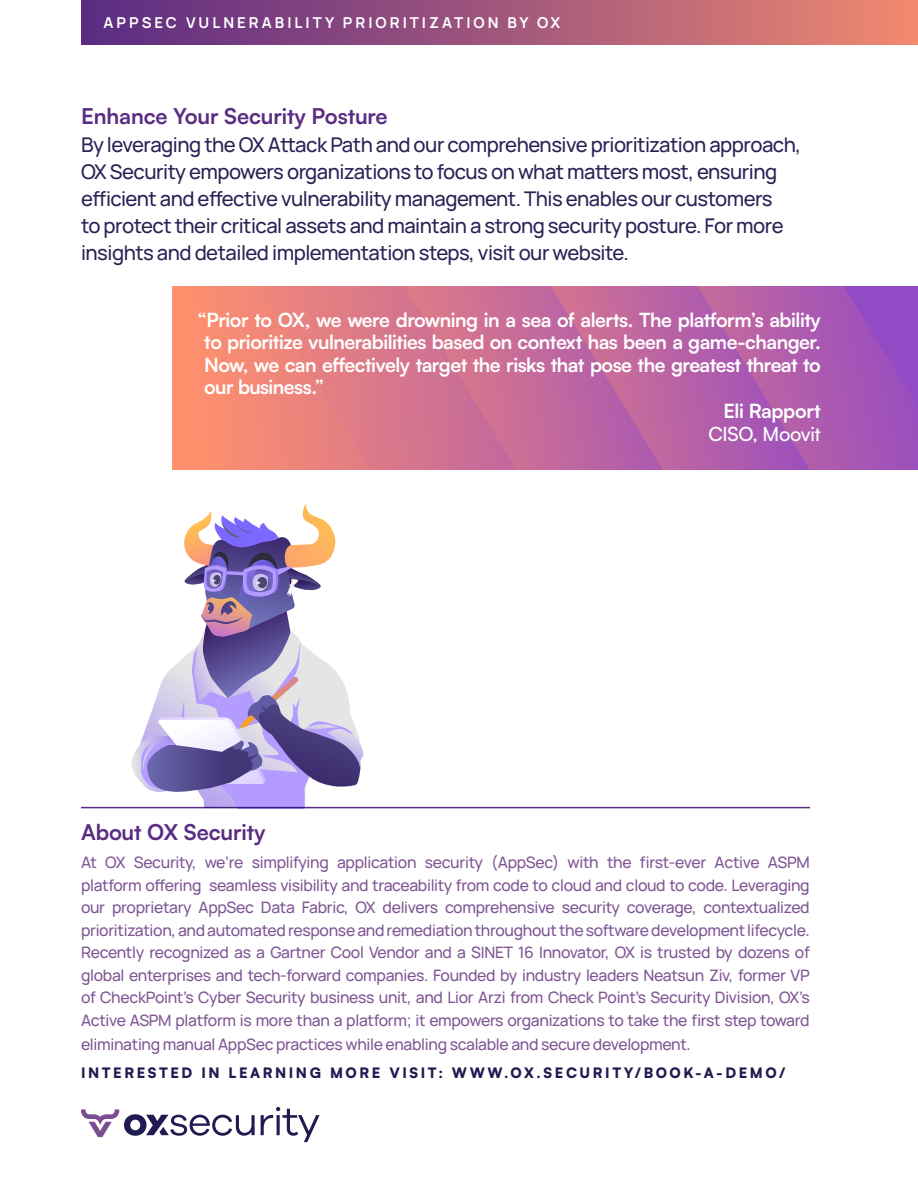
<style>
.page{position:relative;width:918px;height:1188px;background:#fff}
.page>*{position:absolute;margin:0;border:0;box-sizing:border-box;transform-origin:0 0}
.t1{font:700 21.75px "Satoshi";letter-spacing:-.005em;color:#5a2d83}
.t2{font:500 20.25px/27px "Manrope";letter-spacing:-.025em;color:#282355}
.t3{font:700 19.5px "Satoshi";letter-spacing:-.025em;color:#fff}
.t4{font:500 19.5px "Satoshi";letter-spacing:-.015em;color:#fff}
.t5{font:500 15.75px/22.5px "Manrope";letter-spacing:-.02em;color:#7f5594;text-align:justify}
.t6{font:700 15px "Manrope";letter-spacing:.2em;color:#fff}
.t7{font:900 14.25px "Satoshi";letter-spacing:.18em;color:#201b50}
</style>
<div class="page">
<svg style="left:81px;top:1107px;width:239px;height:35px"></svg>
<div style="left:81px;top:0;width:837px;height:45px;background:linear-gradient(to right,#572985,#ee8771)"></div>
<div style="left:173px;top:286px;width:745px;height:183px;background:#fb8e70"></div>
<svg style="left:245px;top:286px;width:93px;height:183px"></svg>
<svg style="left:338px;top:286px;width:146px;height:183px;background:#d5758d"></svg>
<svg style="left:888px;top:286px;width:30px;height:183px;background:#974dc0"></svg>
<svg style="left:484px;top:286px;width:404px;height:183px;background:#b661a6"></svg>
<svg style="left:131px;top:504px;width:232px;height:303px"></svg>
<hr style="left:81px;top:807px;width:729px;height:1px;background:#5a2d83">
<p class="t6" style="left:104px;top:12px;width:458px">APPSEC VULNERABILITY PRIORITIZATION BY OX</p>
<h1 class="t1" style="left:81px;top:100px;width:308px">Enhance Your Security Posture</h1>
<p class="t2" style="left:81px;top:131px;width:722px">By leveraging the OX Attack Path and our comprehensive prioritization approach, OX Security empowers organizations to focus on what matters most, ensuring efficient and effective vulnerability management. This enables our customers<br>to protect their critical assets and maintain a strong security posture. For more insights and detailed implementation steps, visit our website.</p>
<p class="t3" style="left:198px;top:305px;width:625px">“Prior to OX, we were drowning in a sea of alerts. The platform’s ability</p>
<p class="t3" style="left:204px;top:328px;width:618px">to prioritize vulnerabilities based on context has been a game-changer.</p>
<p class="t3" style="left:204px;top:350px;width:618px">Now, we can effectively target the risks that pose the greatest threat to</p>
<p class="t3" style="left:204px;top:373px;width:121px">our business.”</p>
<p class="t3" style="left:723px;top:397px;width:99px">Eli Rapport</p>
<p class="t4" style="left:708px;top:420px;width:114px">CISO, Moovit</p>
<h1 class="t1" style="left:81px;top:816px;width:186px">About OX Security</h1>
<p class="t5" style="left:81px;top:851px;width:730px">At OX Security, we’re simplifying application security (AppSec) with the first-ever Active ASPM platform offering seamless visibility and traceability from code to cloud and cloud to code. Leveraging our proprietary AppSec Data Fabric, OX delivers comprehensive security coverage, contextualized prioritization, and automated response and remediation throughout the software development lifecycle.<br>Recently recognized as a Gartner Cool Vendor and a SINET 16 Innovator, OX is trusted by dozens of global enterprises and tech-forward companies. Founded by industry leaders Neatsun Ziv, former VP of CheckPoint’s Cyber Security business unit, and Lior Arzi from Check Point’s Security Division, OX’s Active ASPM platform is more than a platform; it empowers organizations to take the first step toward</p>
<p class="t5" style="left:81px;top:1032px;width:611px">eliminating manual AppSec practices while enabling scalable and secure development.</p>
<p class="t7" style="left:81px;top:1062px;width:706px">INTERESTED IN LEARNING MORE VISIT: WWW.OX.SECURITY/BOOK-A-DEMO/</p>
</div>
